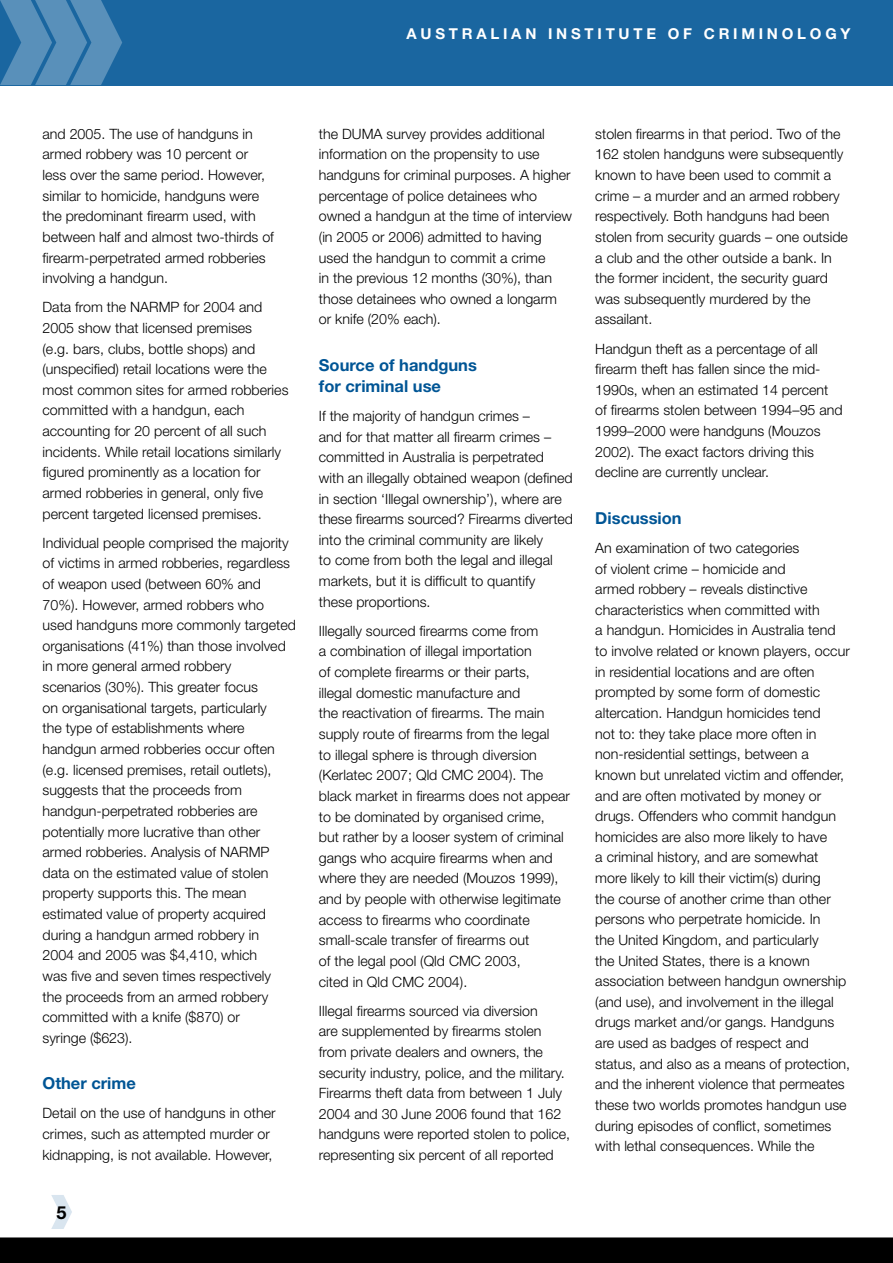
<style>
.page{position:relative;width:893px;height:1263px;background:#fff}
.page>*{position:absolute;margin:0;border:0;box-sizing:border-box;transform-origin:0 0}
.t1{font:700 18px "Helvetica Neue LT";color:#000}
.heading_1{font:700 16.5px/21px "Helvetica Neue LT";color:#005595}
.t2{font:700 15px "Helvetica Neue LT";letter-spacing:.25em;color:#fff}
.text{font:300 14.25px/20.7px "Helvetica Neue LT";color:#000}
</style>
<div class="page">
<div style="left:0;top:0;width:893px;height:85px;background:#1a66a0"></div>
<div style="left:0;top:1237px;width:892px;height:26px;background:#000"></div>
<svg style="left:51px;top:1195px;width:21px;height:34px"></svg>
<svg style="left:0;top:0;width:122px;height:85px"></svg>
<hr style="left:892px;top:1106px;width:1px;height:157px;background:#1a66a0">
<hr style="left:892px;top:0;width:1px;height:164px;background:#1a66a0">
<p class="t2" style="left:407px;top:25px;width:445px">AUSTRALIAN INSTITUTE OF CRIMINOLOGY</p>
<p class="text" style="left:43px;top:123px;width:233px">and 2005. The use of handguns in armed robbery was 10 percent or less over the same period. However, similar to homicide, handguns were the predominant firearm used, with between half and almost two-thirds of firearm-perpetrated armed robberies involving a handgun.</p>
<p class="text" style="left:43px;top:297px;width:247px">Data from the NARMP for 2004 and 2005 show that licensed premises<br>(e.g. bars, clubs, bottle shops) and (unspecified) retail locations were the most common sites for armed robberies committed with a handgun, each accounting for 20 percent of all such incidents. While retail locations similarly figured prominently as a location for armed robberies in general, only five percent targeted licensed premises.</p>
<p class="text" style="left:43px;top:532px;width:255px">Individual people comprised the majority of victims in armed robberies, regardless of weapon used (between 60% and 70%). However, armed robbers who used handguns more commonly targeted organisations (41%) than those involved in more general armed robbery<br>scenarios (30%). This greater focus<br>on organisational targets, particularly<br>the type of establishments where handgun armed robberies occur often (e.g. licensed premises, retail outlets), suggests that the proceeds from handgun-perpetrated robberies are potentially more lucrative than other armed robberies. Analysis of NARMP data on the estimated value of stolen property supports this. The mean estimated value of property acquired during a handgun armed robbery in<br>2004 and 2005 was $4,410, which<br>was five and seven times respectively<br>the proceeds from an armed robbery committed with a knife ($870) or<br>syringe ($623).</p>
<p class="heading_1" style="left:43px;top:1072px;width:95px">Other crime</p>
<p class="text" style="left:43px;top:1103px;width:235px">Detail on the use of handguns in other crimes, such as attempted murder or kidnapping, is not available. However,</p>
<p class="t1" style="left:57px;top:1201px;width:12px">5</p>
<p class="text" style="left:319px;top:123px;width:255px">the DUMA survey provides additional information on the propensity to use handguns for criminal purposes. A higher percentage of police detainees who owned a handgun at the time of interview (in 2005 or 2006) admitted to having used the handgun to commit a crime<br>in the previous 12 months (30%), than those detainees who owned a longarm or knife (20% each).</p>
<p class="heading_1" style="left:319px;top:354px;width:160px">Source of handguns for criminal use</p>
<p class="text" style="left:319px;top:405px;width:256px">If the majority of handgun crimes –<br>and for that matter all firearm crimes – committed in Australia is perpetrated<br>with an illegally obtained weapon (defined in section ‘Illegal ownership’), where are these firearms sourced? Firearms diverted into the criminal community are likely<br>to come from both the legal and illegal markets, but it is difficult to quantify<br>these proportions.</p>
<p class="text" style="left:319px;top:620px;width:253px">Illegally sourced firearms come from<br>a combination of illegal importation<br>of complete firearms or their parts,<br>illegal domestic manufacture and<br>the reactivation of firearms. The main supply route of firearms from the legal<br>to illegal sphere is through diversion (Kerlatec 2007; Qld CMC 2004). The black market in firearms does not appear to be dominated by organised crime,<br>but rather by a looser system of criminal gangs who acquire firearms when and where they are needed (Mouzos 1999), and by people with otherwise legitimate access to firearms who coordinate small-scale transfer of firearms out<br>of the legal pool (Qld CMC 2003,<br>cited in Qld CMC 2004).</p>
<p class="text" style="left:319px;top:1000px;width:253px">Illegal firearms sourced via diversion<br>are supplemented by firearms stolen from private dealers and owners, the security industry, police, and the military.<br>Firearms theft data from between 1 July 2004 and 30 June 2006 found that 162 handguns were reported stolen to police, representing six percent of all reported</p>
<p class="text" style="left:595px;top:123px;width:254px">stolen firearms in that period. Two of the 162 stolen handguns were subsequently known to have been used to commit a crime – a murder and an armed robbery respectively. Both handguns had been stolen from security guards – one outside a club and the other outside a bank. In the former incident, the security guard was subsequently murdered by the assailant.</p>
<p class="text" style="left:595px;top:338px;width:249px">Handgun theft as a percentage of all firearm theft has fallen since the mid-1990s, when an estimated 14 percent of firearms stolen between 1994–95 and 1999–2000 were handguns (Mouzos 2002). The exact factors driving this decline are currently unclear.</p>
<p class="heading_1" style="left:595px;top:507px;width:88px">Discussion</p>
<p class="text" style="left:595px;top:537px;width:256px">An examination of two categories<br>of violent crime – homicide and<br>armed robbery – reveals distinctive characteristics when committed with<br>a handgun. Homicides in Australia tend to involve related or known players, occur in residential locations and are often prompted by some form of domestic altercation. Handgun homicides tend<br>not to: they take place more often in non-residential settings, between a known but unrelated victim and offender, and are often motivated by money or drugs. Offenders who commit handgun homicides are also more likely to have<br>a criminal history, and are somewhat more likely to kill their victim(s) during<br>the course of another crime than other persons who perpetrate homicide. In<br>the United Kingdom, and particularly<br>the United States, there is a known association between handgun ownership (and use), and involvement in the illegal drugs market and/or gangs. Handguns are used as badges of respect and status, and also as a means of protection, and the inherent violence that permeates these two worlds promotes handgun use during episodes of conflict, sometimes with lethal consequences. While the</p>
</div>
